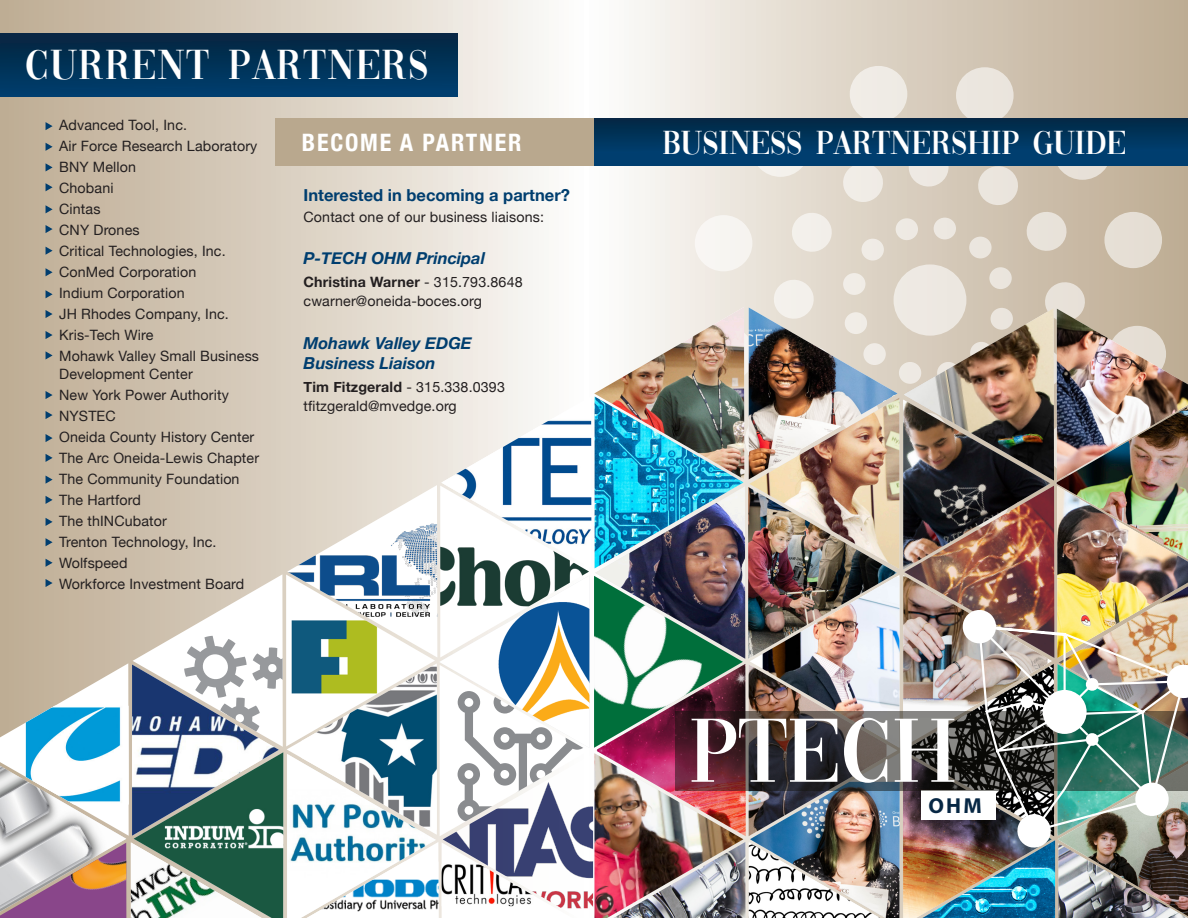
<style>
.page{position:relative;width:1188px;height:918px;background:#fff}
.page>*{position:absolute;margin:0;border:0;box-sizing:border-box;transform-origin:0 0}
.t1{font:94.5px "Vogue";color:#fff}
.t2{font:43.5px "Vogue";letter-spacing:.03em;color:#fff}
.t3{font:34.5px "Vogue";color:#fff}
.t4{font:700 condensed 24px "Helvetica Neue";letter-spacing:.075em;color:#fff}
.t5{font:700 21.75px "Myriad Pro";color:#072744}
.t6{font:italic 700 16.5px/20.2px "Helvetica Neue";color:#003e6f}
.t7{font:700 16.5px "Helvetica Neue";color:#003e6f}
.t8{font:14.25px/18px "Helvetica Neue";letter-spacing:.01em;color:#231f20}
.t9{font:700 14.25px "Helvetica Neue";letter-spacing:.01em;color:#231f20}
.s1{font-weight:400}
</style>
<div class="page">
<svg style="left:0;top:0;width:1188px;height:268px;background:#dbd2c5"></svg>
<div style="left:989px;top:267px;width:23px;height:22px;background:#ded6c9;border-radius:50%"></div>
<div style="left:862px;top:239px;width:22px;height:22px;background:#f0ebe6;border-radius:50%"></div>
<div style="left:896px;top:218px;width:22px;height:22px;background:#eee9e3;border-radius:50%"></div>
<div style="left:969px;top:237px;width:23px;height:21px;background:#ebe6df;border-radius:50%"></div>
<div style="left:934px;top:218px;width:22px;height:21px;background:#ede8e1;border-radius:50%"></div>
<svg style="left:790px;top:211px;width:44px;height:43px;background:#ede8e0"></svg>
<svg style="left:841px;top:165px;width:44px;height:39px;background:#e4e0d9"></svg>
<svg style="left:976px;top:165px;width:93px;height:88px;background:#d4cabb"></svg>
<svg style="left:907px;top:165px;width:44px;height:24px"></svg>
<svg style="left:752px;top:121px;width:57px;height:56px"></svg>
<div style="left:850px;top:66px;width:57px;height:56px;background:#efebe5;border-radius:50%"></div>
<div style="left:956px;top:67px;width:58px;height:57px;background:#ebe6de;border-radius:50%"></div>
<svg style="left:1054px;top:124px;width:57px;height:56px"></svg>
<div style="left:1104px;top:212px;width:58px;height:56px;background:#e6ded5;border-radius:50%"></div>
<div style="left:695px;top:215px;width:57px;height:56px;background:#f7f5f1;border-radius:50%"></div>
<div style="left:0;top:34px;width:458px;height:62px;background:linear-gradient(to bottom,#052540,#003e6e)"></div>
<div style="left:276px;top:118px;width:318px;height:47px;background:#b9a88e"></div>
<div style="left:594px;top:118px;width:594px;height:47px;background:linear-gradient(to bottom,#012a47,#004378)"></div>
<svg style="left:46px;top:122px;width:7px;height:8px"></svg>
<svg style="left:46px;top:143px;width:7px;height:8px"></svg>
<svg style="left:46px;top:163px;width:7px;height:8px"></svg>
<svg style="left:46px;top:183px;width:7px;height:8px"></svg>
<svg style="left:46px;top:205px;width:7px;height:8px"></svg>
<svg style="left:46px;top:225px;width:7px;height:8px"></svg>
<svg style="left:46px;top:247px;width:7px;height:8px"></svg>
<img style="left:0;top:268px;width:1188px;height:650px">
<p class="t2" style="left:25px;top:50px;width:405px">CURRENT PARTNERS</p>
<p class="t8" style="left:59px;top:116px;width:129px">Advanced Tool, Inc.</p>
<p class="t8" style="left:59px;top:137px;width:200px">Air Force Research Laboratory</p>
<p class="t8" style="left:59px;top:158px;width:79px">BNY Mellon</p>
<p class="t8" style="left:59px;top:179px;width:56px">Chobani</p>
<p class="t8" style="left:59px;top:200px;width:43px">Cintas</p>
<p class="t8" style="left:59px;top:221px;width:82px">CNY Drones</p>
<p class="t8" style="left:59px;top:242px;width:168px">Critical Technologies, Inc.</p>
<p class="t8" style="left:59px;top:263px;width:139px">ConMed Corporation</p>
<p class="t8" style="left:59px;top:284px;width:127px">Indium Corporation</p>
<p class="t8" style="left:59px;top:305px;width:171px">JH Rhodes Company, Inc.</p>
<p class="t8" style="left:59px;top:326px;width:96px">Kris-Tech Wire</p>
<p class="t8" style="left:59px;top:347px;width:201px">Mohawk Valley Small Business<br>Development Center</p>
<p class="t8" style="left:59px;top:386px;width:171px">New York Power Authority</p>
<p class="t8" style="left:59px;top:407px;width:58px">NYSTEC</p>
<p class="t8" style="left:59px;top:428px;width:197px">Oneida County History Center</p>
<p class="t8" style="left:59px;top:449px;width:201px">The Arc Oneida-Lewis Chapter</p>
<p class="t8" style="left:59px;top:470px;width:182px">The Community Foundation</p>
<p class="t8" style="left:59px;top:491px;width:83px">The Hartford</p>
<p class="t8" style="left:59px;top:512px;width:109px">The thINCubator</p>
<p class="t8" style="left:59px;top:533px;width:159px">Trenton Technology, Inc.</p>
<p class="t8" style="left:59px;top:554px;width:70px">Wolfspeed</p>
<p class="t8" style="left:59px;top:575px;width:187px">Workforce Investment Board</p>
<p class="t4" style="left:302px;top:123px;width:221px">BECOME A PARTNER</p>
<p class="t3" style="left:662px;top:130px;width:465px">BUSINESS PARTNERSHIP GUIDE</p>
<p class="t7" style="left:304px;top:183px;width:268px">Interested in becoming a partner?</p>
<p class="t8" style="left:304px;top:209px;width:242px">Contact one of our business liaisons:</p>
<p class="t6" style="left:304px;top:249px;width:183px">P-TECH OHM Principal</p>
<p class="t9" style="left:304px;top:271px;width:221px">Christina Warner <span class="s1">- 315.793.8648</span></p>
<p class="t8" style="left:304px;top:293px;width:180px">cwarner@oneida-boces.org</p>
<p class="t6" style="left:304px;top:334px;width:170px">Mohawk Valley EDGE<br>Business Liaison</p>
<p class="t9" style="left:304px;top:376px;width:203px">Tim Fitzgerald <span class="s1">- 315.338.0393</span></p>
<p class="t8" style="left:304px;top:398px;width:155px">tfitzgerald@mvedge.org</p>
<p class="t1" style="left:689px;top:717px;width:269px">PTECH</p>
<p class="t5" style="left:928px;top:792px;width:55px">OHM</p>
</div>
